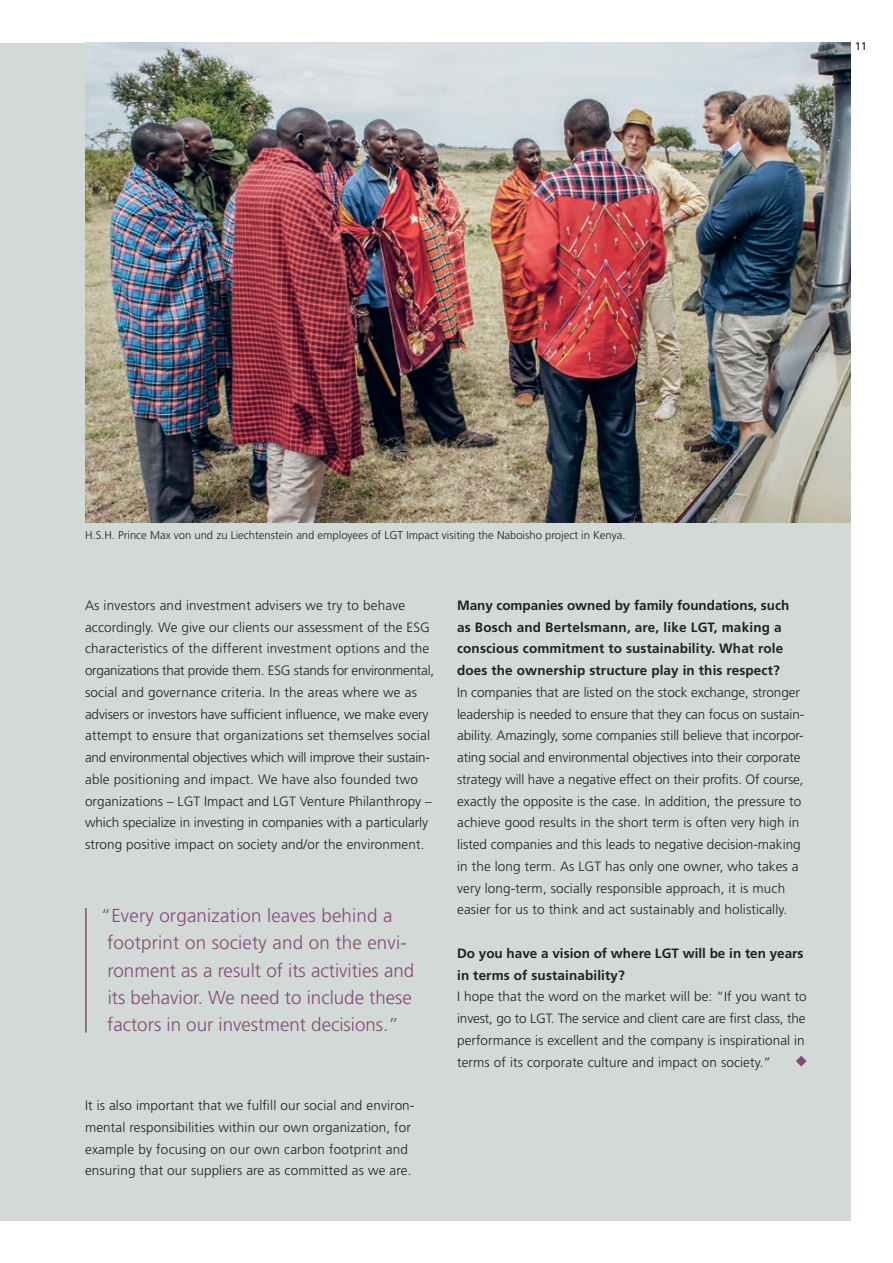
<style>
.page{position:relative;width:893px;height:1263px;background:#fff}
.page>*{position:absolute;margin:0;border:0;box-sizing:border-box;transform-origin:0 0}
.LGT_Story_ZITAT{font:300 18.75px/27.2px "Frutiger LT Std";color:#844b76}
.LGT_Story_LAUFTEXT{font:300 13.5px/21.8px "Frutiger LT Std";letter-spacing:.01em;color:#231f20}
.LGT_Story_Interview{font:700 13.5px/21.8px "Frutiger LT Std";letter-spacing:.01em;color:#231f20}
.LGT_BILDUNTERSCHRIFT{font:300 11.25px "Frutiger LT Std";color:#231f20}
.LGT_PAGINA{font:11.25px "Frutiger LT Std";color:#231f20}
</style>
<div class="page">
<div style="left:0;top:43px;width:850px;height:1177px;background:#d3d9d6"></div>
<svg style="left:796px;top:1056px;width:11px;height:10px"></svg>
<img style="left:85px;top:43px;width:765px;height:480px">
<hr style="left:85px;top:908px;width:2px;height:124px;background:#844b76">
<p class="LGT_PAGINA" style="left:855px;top:40px;width:14px">11</p>
<p class="LGT_BILDUNTERSCHRIFT" style="left:85px;top:529px;width:542px">H.S.H. Prince Max von und zu Liechtenstein and employees of LGT Impact visiting the Naboisho project in Kenya.</p>
<p class="LGT_Story_LAUFTEXT" style="left:85px;top:594px;width:351px">As investors and investment advisers we try to behave accordingly. We give our clients our assessment of the ESG characteristics of the different investment options and the organizations that provide them. ESG stands for environmental, social and governance criteria. In the areas where we as advisers or investors have sufficient influence, we make every attempt to ensure that organizations set themselves social and environmental objectives which will improve their sustain&shy;able positioning and impact. We have also founded two organizations – LGT Impact and LGT Venture Philanthropy – which specialize in investing in companies with a particularly strong positive impact on society and/or the environment.</p>
<p class="LGT_Story_ZITAT" style="left:107px;top:902px;width:309px;text-indent:-6px">“Every organization leaves behind a footprint on society and on the envi&shy;ronment as a result of its activities and its behavior. We need to include these factors in our investment decisions.”</p>
<p class="LGT_Story_LAUFTEXT" style="left:85px;top:1095px;width:331px">It is also important that we fulfill our social and environ&shy;mental responsibilities within our own organization, for example by focusing on our own carbon footprint and ensuring that our suppliers are as committed as we are.</p>
<p class="LGT_Story_Interview" style="left:457px;top:594px;width:334px">Many companies owned by family foundations, such as Bosch and Bertelsmann, are, like LGT, making a conscious commitment to sustainability. What role does the ownership structure play in this respect?</p>
<p class="LGT_Story_LAUFTEXT" style="left:457px;top:681px;width:349px">In companies that are listed on the stock exchange, stronger leadership is needed to ensure that they can focus on sustain&shy;ability. Amazingly, some companies still believe that incorpor&shy;ating social and environmental objectives into their corporate strategy will have a negative effect on their profits. Of course, exactly the opposite is the case. In addition, the pressure to achieve good results in the short term is often very high in listed companies and this leads to negative decision-making in the long term. As LGT has only one owner, who takes a very long-term, socially responsible approach, it is much easier for us to think and act sustainably and holistically.</p>
<p class="LGT_Story_Interview" style="left:457px;top:942px;width:348px">Do you have a vision of where LGT will be in ten years in terms of sustainability?</p>
<p class="LGT_Story_LAUFTEXT" style="left:457px;top:986px;width:351px">I hope that the word on the market will be: “If you want to invest, go to LGT. The service and client care are first class, the performance is excellent and the company is inspirational in terms of its corporate culture and impact on society.”</p>
</div>
